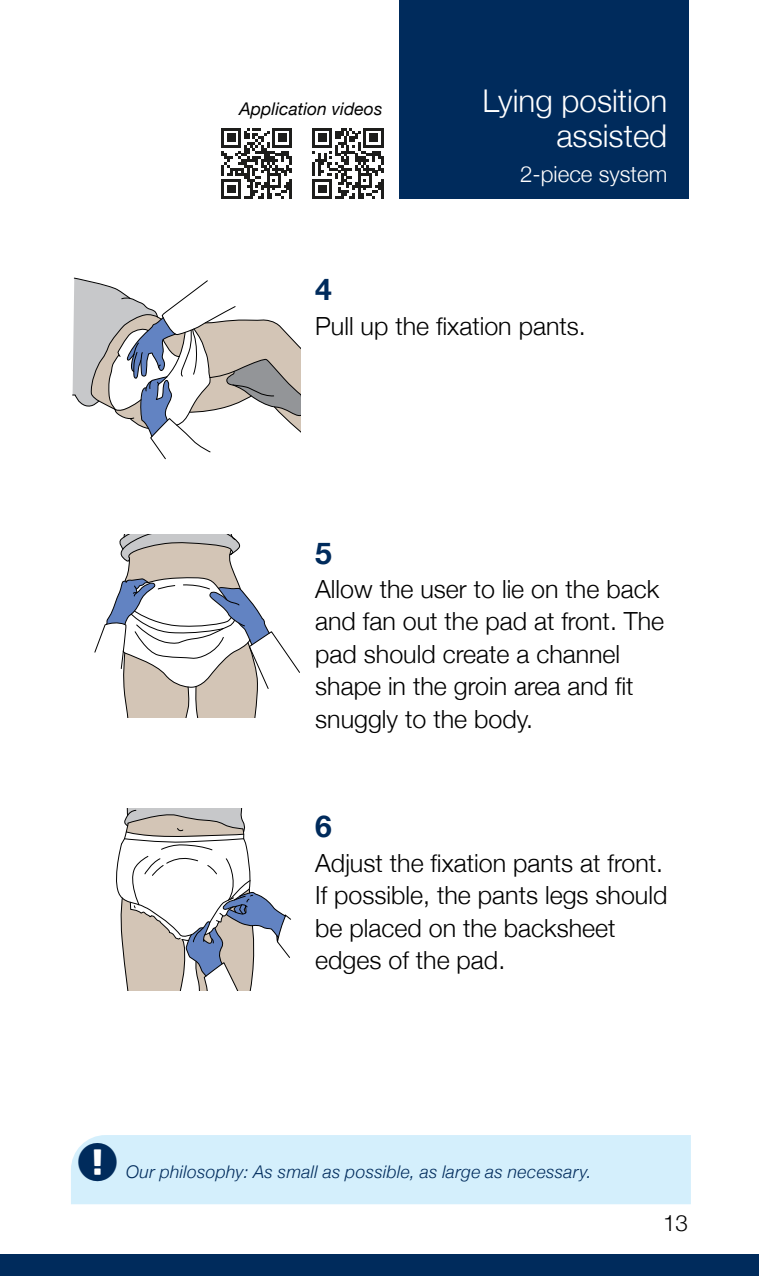
<style>
.page{position:relative;width:759px;height:1276px;background:#fff}
.page>*{position:absolute;margin:0;border:0;box-sizing:border-box;transform-origin:0 0}
.t1{font:300 31.25px/35px "Helvetica Neue";color:#fff;text-align:right}
.t2{font:700 30px "Helvetica Neue";color:#002b5c}
.t3{font:300 25px/32.5px "Helvetica Neue";color:#000}
.t4{font:300 22.5px "Helvetica Neue";color:#000}
.t5{font:300 22.25px "Helvetica Neue";color:#fff}
.t6{font:italic 300 17.5px "Helvetica Neue";letter-spacing:.02em;color:#002b5c}
.t7{font:italic 17.5px "Helvetica Neue";color:#000}
</style>
<div class="page">
<div style="left:0;top:1254px;width:758px;height:22px;background:#002b5c"></div>
<div style="left:399px;top:0;width:288px;height:199px;background:#002b5c"></div>
<div style="left:71px;top:1135px;width:619px;height:69px;background:#d4effc"></div>
<svg style="left:72px;top:277px;width:228px;height:183px"></svg>
<svg style="left:94px;top:534px;width:206px;height:183px"></svg>
<svg style="left:116px;top:808px;width:175px;height:182px"></svg>
<svg style="left:221px;top:128px;width:71px;height:71px"></svg>
<svg style="left:312px;top:128px;width:71px;height:71px"></svg>
<svg style="left:78px;top:1142px;width:39px;height:39px"></svg>
<p class="t7" style="left:239px;top:96px;width:145px">Application videos</p>
<p class="t1" style="left:482px;top:81px;width:186px">Lying position assisted</p>
<p class="t5" style="left:520px;top:156px;width:149px">2-piece system</p>
<p class="t2" style="left:315px;top:266px;width:18px">4</p>
<p class="t3" style="left:315px;top:308px;width:272px">Pull up the fixation pants.</p>
<p class="t2" style="left:315px;top:529px;width:18px">5</p>
<p class="t3" style="left:315px;top:571px;width:350px">Allow the user to lie on the back and fan out the pad at front. The pad should create a channel shape in the groin area and fit snuggly to the body.</p>
<p class="t2" style="left:315px;top:803px;width:18px">6</p>
<p class="t3" style="left:315px;top:844px;width:353px">Adjust the fixation pants at front.<br>If possible, the pants legs should be placed on the backsheet edges of the pad.</p>
<p class="t6" style="left:126px;top:1158px;width:466px">Our philosophy: As small as possible, as large as necessary.</p>
<p class="t4" style="left:662px;top:1205px;width:27px">13</p>
</div>
